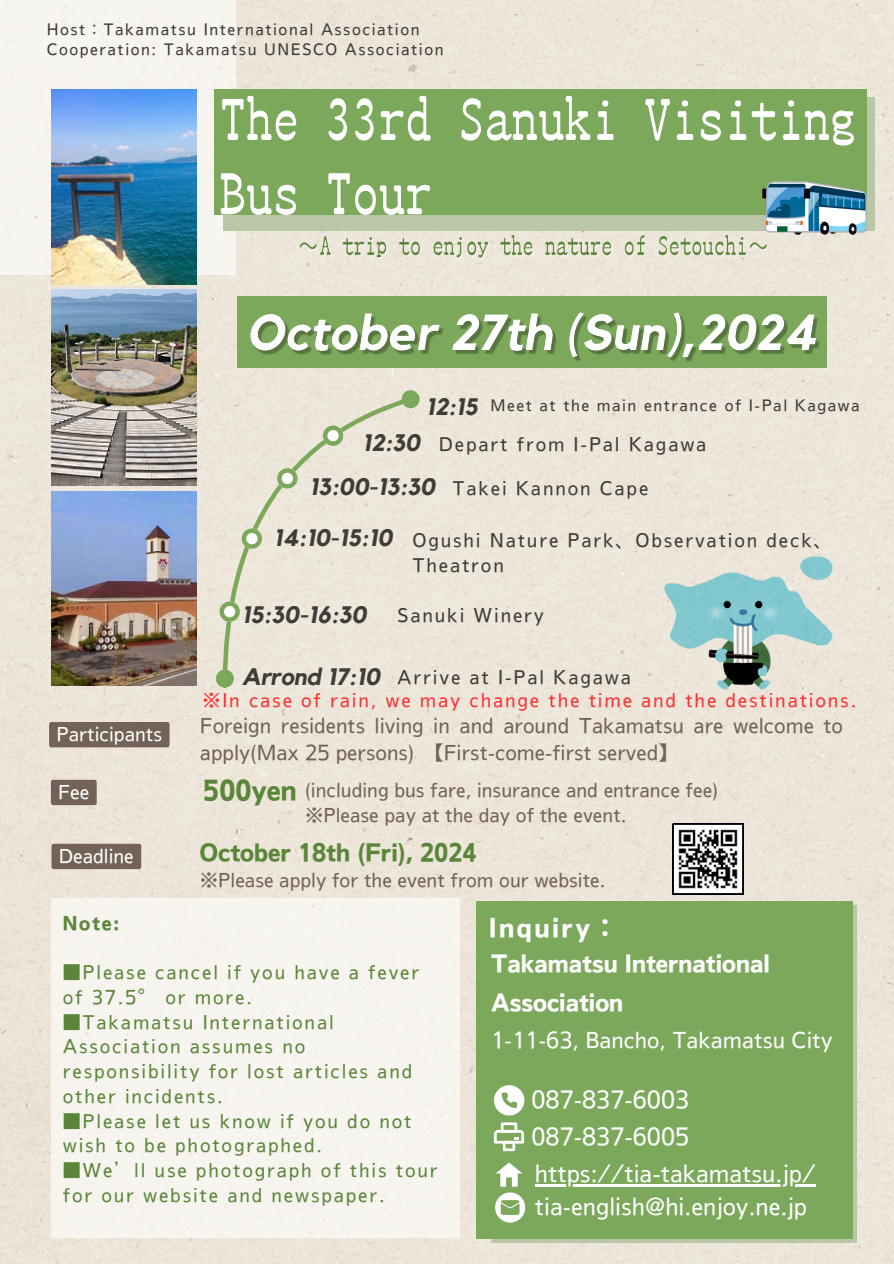
<style>
.page{position:relative;width:894px;height:1264px;background:#fff}
.page>*{position:absolute;margin:0;border:0;box-sizing:border-box;transform-origin:0 0}
.t1{font:53.1px/74.2px "HG Bouquet";color:#fff}
.t2{font:25.65px "Nud Motoya Cedar Std W6";color:#5b863a}
.t3{font:24.6px "Nud Motoya Cedar Std W6";letter-spacing:.1em;color:#fff}
.t4{font:italic 700 23.7px "Kollektif";color:#3e3b39}
.t5{font:22.65px "Nud Motoya Cedar Std W6";color:#5b863a}
.t6{font:22.5px "Nud Motoya Cedar Std W3";color:#fff}
.t7{font:22.5px/39.3px "Nud Motoya Cedar Std W6";color:#fff}
.t8{font:21px "Nud Motoya Cedar Std W3";color:#fff}
.t9{font:19.65px/27px "Nud Motoya Cedar Std W3";color:#736357}
.t10{font:18.3px "Nud Motoya Cedar Std W3";color:#736357}
.t11{font:18.3px "Nud Motoya Cedar Std W3";color:#fff}
.t12{font:18px/24.8px "Nud Motoya Cedar Std W3";letter-spacing:.1em;color:#5b863a}
.t13{font:18px "Nud Motoya Cedar Std W3";letter-spacing:.1em;color:#3e3b39}
.t14{font:18px "Nud Motoya Cedar Std W3";letter-spacing:.1em;color:#ff3131}
.t15{font:18px "Nud Motoya Cedar Std W6";color:#5b863a}
.t16{font:15px "Nud Motoya Cedar Std W3";letter-spacing:.1em;color:#3e3b39}
</style>
<div class="page">
<div style="left:0;top:0;width:893px;height:1263px;background:#ece6d9"></div>
<div style="left:0;top:0;width:235px;height:274px;background:#f7f4ef"></div>
<img style="left:51px;top:89px;width:145px;height:195px">
<img style="left:51px;top:290px;width:145px;height:195px">
<img style="left:51px;top:491px;width:107px;height:195px">
<svg style="left:491px;top:905px;width:365px;height:338px;background:#a8bc91"></svg>
<div style="left:476px;top:901px;width:376px;height:336px;background:#7ca85b"></div>
<svg style="left:494px;top:1085px;width:30px;height:30px"></svg>
<svg style="left:495px;top:1192px;width:30px;height:30px"></svg>
<div style="left:223px;top:98px;width:651px;height:133px;background:#bbc6a9"></div>
<div style="left:214px;top:89px;width:652px;height:126px;background:#7ca85b"></div>
<div style="left:238px;top:296px;width:588px;height:72px;background:#7ca85b"></div>
<svg style="left:158px;top:348px;width:268px;height:346px;background:#ddd7cb"></svg>
<div style="left:218px;top:671px;width:13px;height:14px;background:#7ca85b;border-radius:50%"></div>
<div style="left:216px;top:669px;width:18px;height:18px;border:4px solid #7ca85b;border-radius:50%"></div>
<svg style="left:391px;top:380px;width:36px;height:36px"></svg>
<svg style="left:323px;top:425px;width:20px;height:21px"></svg>
<svg style="left:277px;top:468px;width:20px;height:20px"></svg>
<svg style="left:241px;top:528px;width:21px;height:20px"></svg>
<svg style="left:219px;top:601px;width:21px;height:20px"></svg>
<img style="left:664px;top:556px;width:168px;height:133px">
<div style="left:51px;top:898px;width:408px;height:339px;background:#f7f4ef"></div>
<svg style="left:494px;top:1122px;width:30px;height:29px"></svg>
<svg style="left:496px;top:1162px;width:26px;height:24px"></svg>
<img style="left:762px;top:181px;width:104px;height:53px">
<svg style="left:672px;top:823px;width:71px;height:71px"></svg>
<svg style="left:51px;top:779px;width:46px;height:26px"></svg>
<img style="left:297px;top:235px;width:473px;height:26px">
<img style="left:246px;top:312px;width:574px;height:52px">
<div style="left:49px;top:722px;width:120px;height:25px;background:#736357"></div>
<div style="left:51px;top:843px;width:90px;height:26px;background:#736357"></div>
<hr style="left:534px;top:1184px;width:281px;height:2px;background:#fff">
<p class="t16" style="left:47px;top:21px;width:374px">Host：Takamatsu International Association</p>
<h3 class="t16" style="left:47px;top:42px;width:398px">Cooperation: Takamatsu UNESCO Association</h3>
<p class="t1" style="left:219px;top:82px;width:638px">The 33rd Sanuki Visiting<br>Bus Tour</p>
<p class="t4" style="left:426px;top:395px;width:53px">12:15</p>
<p class="t16" style="left:490px;top:398px;width:370px">Meet at the main entrance of I-Pal Kagawa</p>
<h3 class="t4" style="left:362px;top:431px;width:59px">12:30</h3>
<h3 class="t13" style="left:439px;top:434px;width:269px">Depart from I-Pal Kagawa</h3>
<p class="t4" style="left:309px;top:476px;width:127px">13:00-13:30</p>
<h3 class="t13" style="left:452px;top:479px;width:197px">Takei Kannon Cape</h3>
<p class="t4" style="left:274px;top:526px;width:120px">14:10-15:10</p>
<h3 class="t13" style="left:412px;top:531px;width:420px">Ogushi Nature Park、Observation deck、</h3>
<p class="t13" style="left:412px;top:556px;width:93px">Theatron</p>
<p class="t4" style="left:241px;top:603px;width:126px">15:30-16:30</p>
<p class="t13" style="left:397px;top:606px;width:148px">Sanuki Winery</p>
<h3 class="t4" style="left:241px;top:666px;width:140px">Arrond 17:10</h3>
<p class="t13" style="left:397px;top:668px;width:235px">Arrive at I-Pal Kagawa</p>
<h5 class="t14" style="left:202px;top:691px;width:655px">※In case of rain, we may change the time and the destinations.</h5>
<p class="t11" style="left:56px;top:725px;width:107px">Participants</p>
<p class="t9" style="left:200px;top:712px;width:644px">Foreign residents living in and around Takamatsu are welcome to apply(Max 25 persons) 【First-come-first served】</p>
<p class="t2" style="left:203px;top:777px;width:95px">500yen</p>
<p class="t11" style="left:58px;top:783px;width:33px">Fee</p>
<h3 class="t10" style="left:305px;top:781px;width:414px">(including bus fare, insurance and entrance fee)</h3>
<p class="t10" style="left:305px;top:806px;width:323px">※Please pay at the day of the event.</p>
<p class="t11" style="left:59px;top:847px;width:76px">Deadline</p>
<h4 class="t5" style="left:200px;top:840px;width:278px">October 18th (Fri), 2024</h4>
<h6 class="t10" style="left:200px;top:871px;width:407px">※Please apply for the event from our website.</h6>
<p class="t15" style="left:63px;top:913px;width:58px">Note:</p>
<p class="t12" style="left:63px;top:959px;width:358px">■Please cancel if you have a fever of 37.5° or more.</p>
<p class="t12" style="left:63px;top:1009px;width:351px">■Takamatsu International<br>Association assumes no responsibility for lost articles and other incidents.</p>
<p class="t12" style="left:63px;top:1108px;width:350px">■Please let us know if you do not wish to be photographed.</p>
<h3 class="t12" style="left:63px;top:1157px;width:376px">■We’ll use photograph of this tour for our website and newspaper.</h3>
<p class="t3" style="left:489px;top:915px;width:130px">Inquiry：</p>
<h5 class="t7" style="left:491px;top:943px;width:280px">Takamatsu International<br>Association</h5>
<h5 class="t8" style="left:491px;top:1029px;width:343px">1-11-63, Bancho, Takamatsu City</h5>
<p class="t6" style="left:531px;top:1088px;width:159px">087-837-6003</p>
<h5 class="t6" style="left:531px;top:1124px;width:159px">087-837-6005</h5>
<p class="t6" style="left:534px;top:1162px;width:282px">https://tia-takamatsu.jp/</p>
<p class="t6" style="left:534px;top:1195px;width:274px">tia-english@hi.enjoy.ne.jp</p>
</div>
